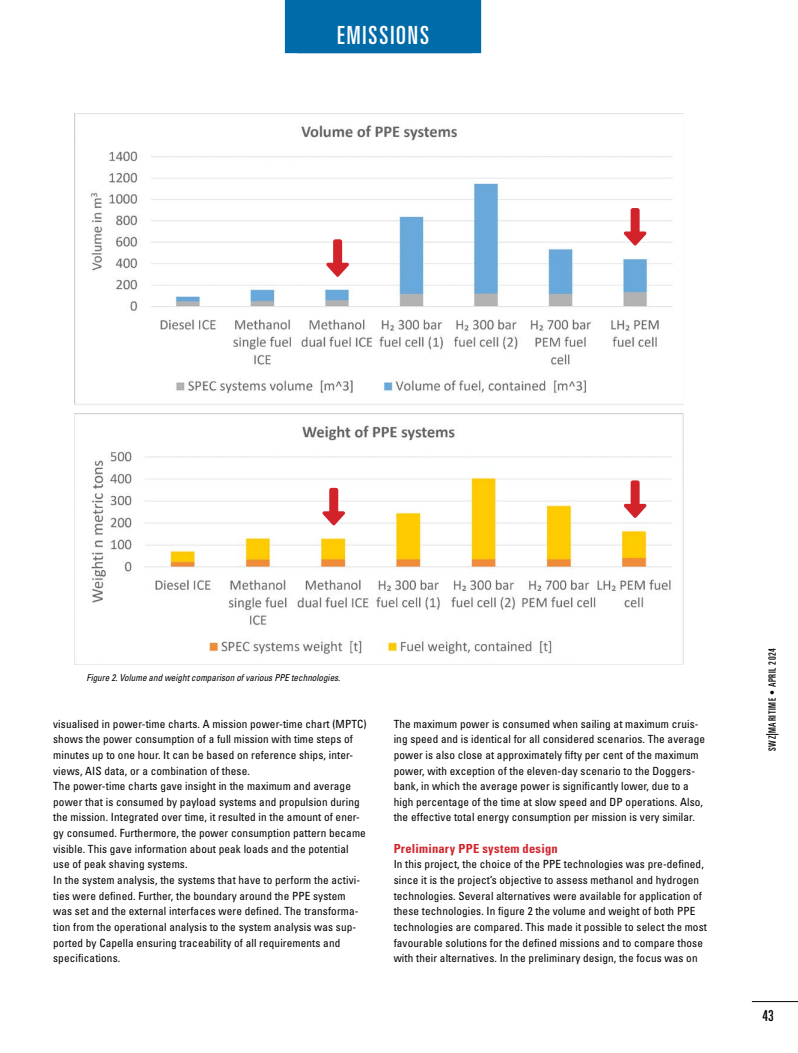
<style>
.page{position:relative;width:798px;height:1053px;background:#fff}
.page>*{position:absolute;margin:0;border:0;box-sizing:border-box;transform-origin:0 0}
.t1{font:ultra-condensed 25px "Univers LT Std";letter-spacing:.08em;color:#fff;scale:.96 1}
.t2{font:ultra-condensed 15px "Univers LT Std";color:#000}
.t3{font:700 condensed 12.5px "Univers LT Std";letter-spacing:.02em;color:#d2232a}
.t4{font:condensed 11.25px/15.6px "Univers LT Std";letter-spacing:.01em;color:#000}
.t5{font:ultra-condensed 10px "Univers LT Std";letter-spacing:.07em;color:#000}
.t6{font:italic condensed 9.5px "Univers LT Std";color:#000;scale:.96 1}
</style>
<div class="page">
<img style="left:75px;top:113px;width:608px;height:551px">
<svg style="left:326px;top:239px;width:23px;height:38px"></svg>
<svg style="left:623px;top:208px;width:23px;height:37px"></svg>
<svg style="left:623px;top:480px;width:23px;height:38px"></svg>
<svg style="left:322px;top:488px;width:23px;height:37px"></svg>
<hr style="left:751px;top:1001px;width:46px;height:1px;background:#000">
<svg style="left:766px;top:734px;width:12px;height:1px"></svg>
<div style="left:285px;top:0;width:196px;height:53px;background:#006ba9"></div>
<h1 class="t1" style="left:337px;top:21px;width:97px">EMISSIONS</h1>
<h1 class="t1" style="left:349px;top:21px;width:75px">RUBRIEK</h1>
<p class="t6" style="left:87px;top:671px;width:266px">Figure 2. Volume and weight comparison of various PPE technologies.</p>
<p class="t4" style="left:53px;top:715px;width:315px">visualised in power-time charts. A mission power-time chart (MPTC) shows the power consumption of a full mission with time steps of minutes up to one hour. It can be based on reference ships, inter&shy;views, AIS data, or a combination of these.<br>The power-time charts gave insight in the maximum and average power that is consumed by payload systems and propulsion during the mission. Integrated over time, it resulted in the amount of ener&shy;gy consumed. Furthermore, the power consumption pattern became visible. This gave information about peak loads and the potential use of peak shaving systems.<br>In the system analysis, the systems that have to perform the activi&shy;ties were defined. Further, the boundary around the PPE system was set and the external interfaces were defined. The transforma&shy;tion from the operational analysis to the system analysis was sup&shy;ported by Capella ensuring traceability of all requirements and specifications.</p>
<p class="t4" style="left:393px;top:715px;width:313px">The maximum power is consumed when sailing at maximum cruis&shy;ing speed and is identical for all considered scenarios. The average power is also close at approximately fifty per cent of the maximum power, with exception of the eleven-day scenario to the Doggers&shy;bank, in which the average power is significantly lower, due to a high percentage of the time at slow speed and DP operations. Also, the effective total energy consumption per mission is very similar.</p>
<p class="t3" style="left:393px;top:840px;width:165px">Preliminary PPE system design</p>
<p class="t4" style="left:393px;top:856px;width:314px">In this project, the choice of the PPE technologies was pre-defined, since it is the project’s objective to assess methanol and hydrogen technologies. Several alternatives were available for application of these technologies. In figure 2 the volume and weight of both PPE technologies are compared. This made it possible to select the most favourable solutions for the defined missions and to compare those with their alternatives. In the preliminary design, the focus was on</p>
<p class="t5" style="left:766px;top:751px;width:104px;rotate:-90deg">SWZ MARITIME • APRIL 2024</p>
<h2 class="t2" style="left:762px;top:1007px;width:13px">43</h2>
</div>
